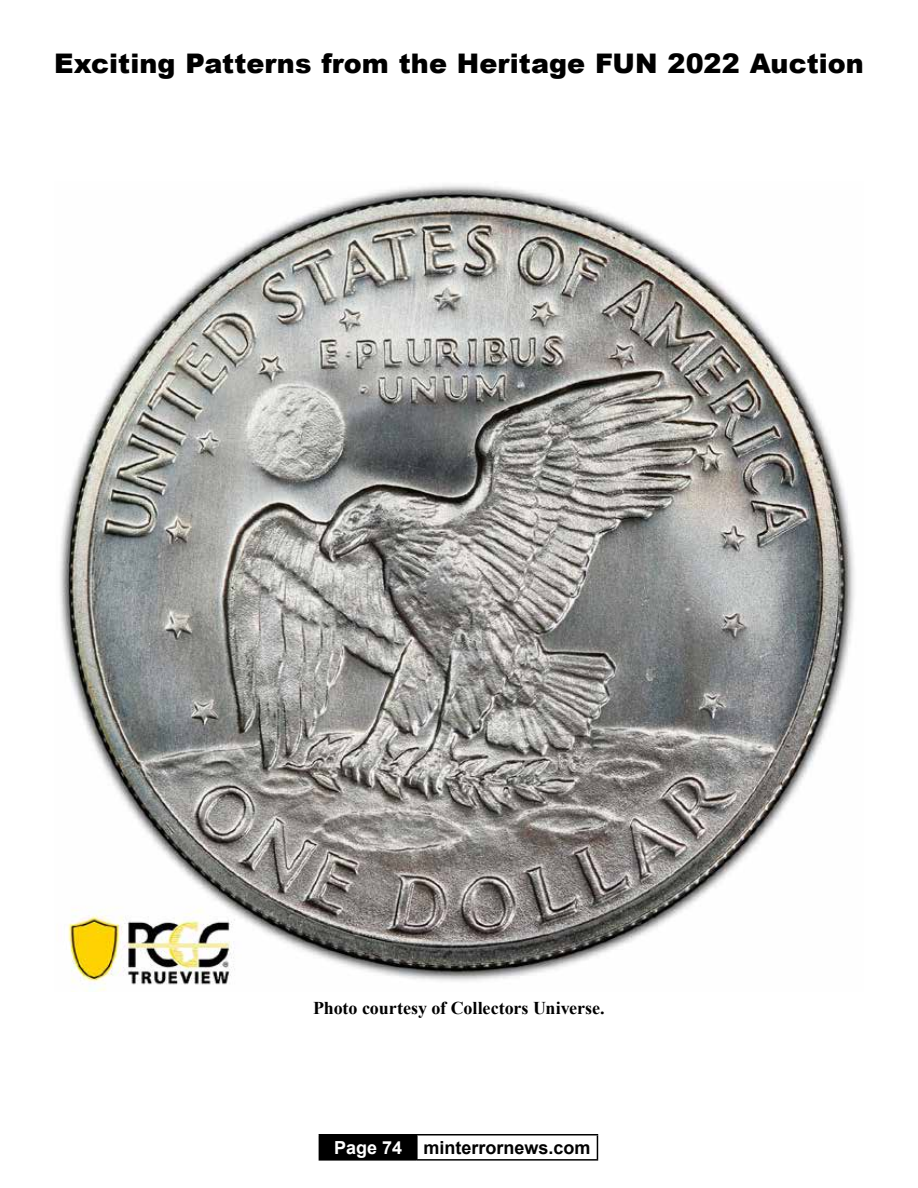
<style>
.page{position:relative;width:918px;height:1188px;background:#fff}
.page>*{position:absolute;margin:0;border:0;box-sizing:border-box;transform-origin:0 0}
.t1{font:900 27px "Arial";color:#000}
.t2{font:700 18px "Times New Roman";color:#000}
.t3{font:700 18px "Arial";color:#000}
.s1{color:#fff}
</style>
<div class="page">
<div style="left:319px;top:1135px;width:98px;height:25px;background:#000"></div>
<hr style="left:319px;top:1134px;width:98px;height:2px;background:#000">
<hr style="left:417px;top:1134px;width:181px;height:2px;background:#000">
<hr style="left:416px;top:1136px;width:2px;height:23px;background:#000">
<svg style="left:597px;top:1136px;width:1px;height:23px"></svg>
<hr style="left:319px;top:1159px;width:98px;height:2px;background:#000">
<hr style="left:417px;top:1159px;width:181px;height:2px;background:#000">
<img style="left:60px;top:185px;width:794px;height:806px">
<p class="t1" style="left:54px;top:44px;width:811px">Exciting Patterns from the Heritage FUN 2022 Auction</p>
<p class="t2" style="left:313px;top:996px;width:293px">Photo courtesy of Collectors Universe.</p>
<p class="t3" style="left:334px;top:1136px;width:258px"><span class="s1">Page 74</span> minterrornews.com</p>
</div>
